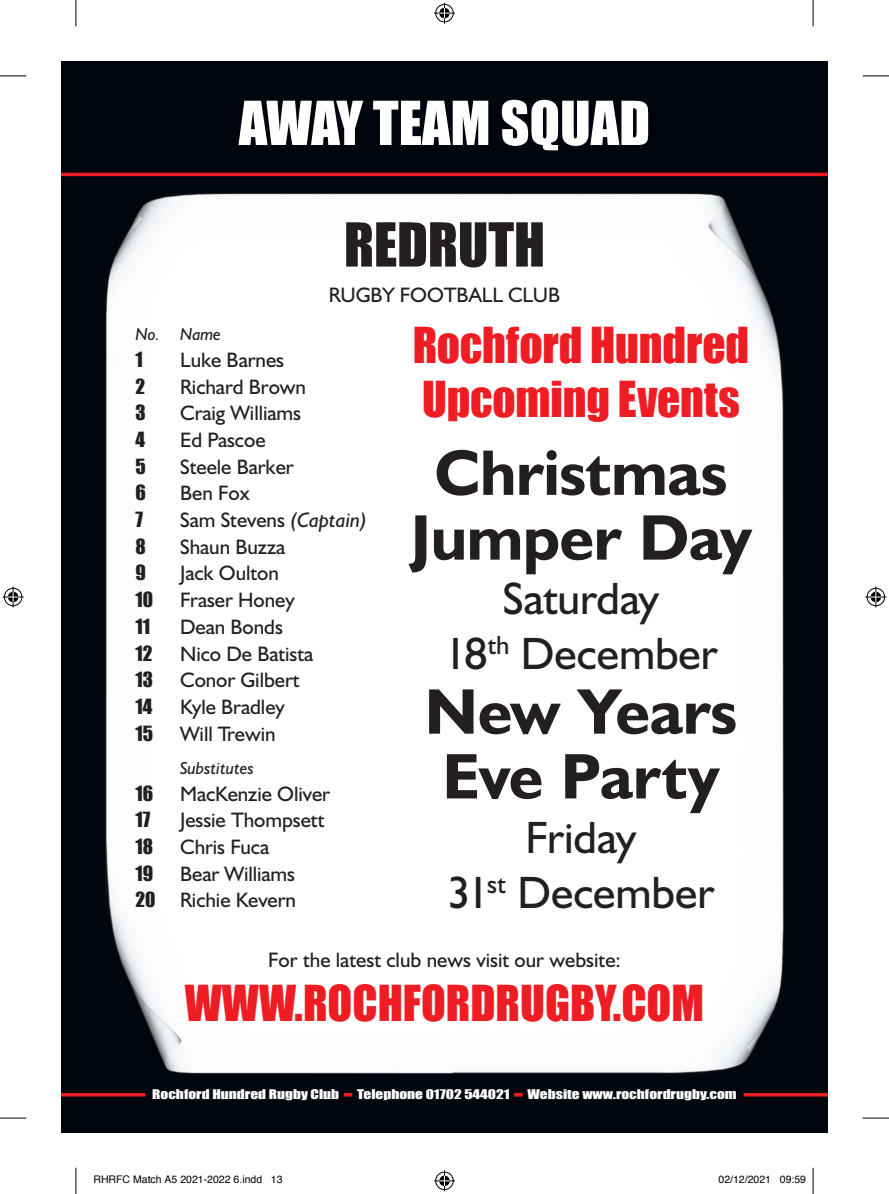
<style>
.page{position:relative;width:889px;height:1194px;background:#fff}
.page>*{position:absolute;margin:0;border:0;box-sizing:border-box;transform-origin:0 0}
.t1{font:700 64.75px/64.8px "Humanist 521 BT";letter-spacing:-.005em;color:#231f20;text-align:center}
.t2{font:56px "Impact";color:#fff}
.t3{font:56px "Impact";letter-spacing:-.005em;color:#231f20}
.t4{font:300 52.5px "Souvenir IT Cby BT";color:#fff}
.t5{font:45.5px/54.6px "Impact";color:#ee1d23}
.t6{font:45.5px/54.6px "Humanist 521 BT";letter-spacing:-.005em;color:#231f20;text-align:center}
.t7{font:21px/26.6px "Humanist 521 BT";letter-spacing:-.005em;color:#231f20;text-align:right}
.t8{font:19.25px "Impact";letter-spacing:-.005em;color:#231f20}
.t9{font:italic 17.5px "Humanist 521 BT";letter-spacing:-.005em;color:#231f20}
.t10{font:12.25px "Impact";color:#fff;scale:1.25 1}
.t11{font:10.5px "Helvetica";color:#000}
.s1{font-family:"Souvenir IT Cby BT";font-weight:300;font-size:52.5px}
.s2{font-style:italic}
.s3{font-family:"Impact";font-size:19.25px}
.s4{font-size:25.72px;color:#ee1d23}
</style>
<div class="page">
<div style="left:76px;top:61px;width:751px;height:1071px;background:#01060e"></div>
<div style="left:61px;top:61px;width:15px;height:1071px;background:#01060e"></div>
<hr style="left:76px;top:173px;width:751px;height:3px;background:#ee1d23">
<hr style="left:61px;top:173px;width:15px;height:3px;background:#ee1d23">
<div style="left:106px;top:193px;width:677px;height:880px;background:#fff"></div>
<hr style="left:743px;top:1093px;width:84px;height:3px;background:#ee1d23">
<hr style="left:61px;top:1093px;width:84px;height:3px;background:#ee1d23">
<div style="left:204px;top:959px;width:480px;height:83px;background:#fff"></div>
<svg style="left:0;top:76px;width:26px;height:1px"></svg>
<svg style="left:862px;top:76px;width:26px;height:1px"></svg>
<svg style="left:0;top:1117px;width:26px;height:1px"></svg>
<svg style="left:862px;top:1117px;width:26px;height:1px"></svg>
<svg style="left:76px;top:0;width:1px;height:26px"></svg>
<svg style="left:76px;top:1167px;width:1px;height:26px"></svg>
<svg style="left:812px;top:0;width:1px;height:26px"></svg>
<svg style="left:812px;top:1167px;width:1px;height:26px"></svg>
<svg style="left:434px;top:3px;width:21px;height:21px"></svg>
<svg style="left:434px;top:1170px;width:21px;height:21px"></svg>
<svg style="left:3px;top:586px;width:21px;height:21px"></svg>
<svg style="left:865px;top:586px;width:21px;height:21px"></svg>
<h2 class="t2" style="left:239px;top:80px;width:408px">Away Team<span class="s1">M</span>Squad</h2>
<h3 class="t4" style="left:154px;top:92px;width:322px">CHAIRMAN’S</h3>
<h3 class="t4" style="left:533px;top:92px;width:203px">ESSAGE</h3>
<h2 class="t3" style="left:344px;top:201px;width:198px">Redruth</h2>
<p class="t7" style="left:329px;top:281px;width:233px">RUGBY FOOTBALL CLUB</p>
<p class="t9" style="left:135px;top:323px;width:87px">No. Name</p>
<p class="t8" style="left:135px;top:344px;width:9px">1</p>
<p class="t7" style="left:180px;top:346px;width:105px">Luke Barnes</p>
<p class="t8" style="left:135px;top:371px;width:11px">2</p>
<p class="t7" style="left:180px;top:372px;width:127px">Richard Brown</p>
<p class="t8" style="left:135px;top:398px;width:12px">3</p>
<p class="t7" style="left:180px;top:399px;width:122px">Craig Williams</p>
<p class="t8" style="left:135px;top:424px;width:11px">4</p>
<p class="t7" style="left:180px;top:426px;width:87px">Ed Pascoe</p>
<p class="t8" style="left:135px;top:451px;width:12px">5</p>
<p class="t7" style="left:180px;top:453px;width:115px">Steele Barker</p>
<p class="t8" style="left:135px;top:478px;width:12px">6</p>
<p class="t7" style="left:180px;top:479px;width:71px">Ben Fox</p>
<p class="t8" style="left:135px;top:504px;width:9px">7</p>
<p class="t7" style="left:180px;top:506px;width:189px">Sam Stevens <span class="s2">(Captain)</span></p>
<p class="t8" style="left:135px;top:531px;width:12px">8</p>
<p class="t7" style="left:180px;top:533px;width:107px">Shaun Buzza</p>
<p class="t8" style="left:135px;top:558px;width:12px">9</p>
<p class="t7" style="left:180px;top:559px;width:100px">Jack Oulton</p>
<p class="t8" style="left:135px;top:584px;width:19px">10</p>
<p class="t7" style="left:180px;top:586px;width:116px">Fraser Honey</p>
<p class="t8" style="left:135px;top:611px;width:16px">11</p>
<p class="t7" style="left:180px;top:613px;width:104px">Dean Bonds</p>
<p class="t8" style="left:135px;top:638px;width:18px">12</p>
<p class="t7" style="left:180px;top:639px;width:134px">Nico De Batista</p>
<p class="t8" style="left:135px;top:664px;width:19px">13</p>
<p class="t7" style="left:180px;top:666px;width:121px">Conor Gilbert</p>
<p class="t8" style="left:135px;top:691px;width:18px">14</p>
<p class="t7" style="left:180px;top:693px;width:106px">Kyle Bradley</p>
<p class="t8" style="left:135px;top:718px;width:19px">15</p>
<p class="t7" style="left:180px;top:719px;width:97px">Will Trewin</p>
<p class="t9" style="left:180px;top:757px;width:75px">Substitutes</p>
<p class="t8" style="left:135px;top:778px;width:19px">16</p>
<p class="t7" style="left:180px;top:779px;width:151px">MacKenzie Oliver</p>
<p class="t8" style="left:135px;top:804px;width:16px">17</p>
<p class="t7" style="left:180px;top:806px;width:146px">Jessie Thompsett</p>
<p class="t8" style="left:135px;top:831px;width:19px">18</p>
<p class="t7" style="left:180px;top:833px;width:91px">Chris Fuca</p>
<p class="t8" style="left:135px;top:858px;width:19px">19</p>
<p class="t7" style="left:135px;top:859px;width:162px">Bear Williams<br><span class="s3">20</span> Richie Kevern</p>
<h3 class="t5" style="left:412px;top:316px;width:338px">Rochford Hundred<br>Upcoming Events</h3>
<h1 class="t1" style="left:410px;top:439px;width:343px">Christmas<br>Jumper Day</h1>
<h3 class="t6" style="left:444px;top:570px;width:275px">Saturday<br>18<sup>th</sup> December</h3>
<h1 class="t1" style="left:424px;top:677px;width:314px;text-align:left">New Years<br>Eve Party</h1>
<h3 class="t6" style="left:447px;top:809px;width:268px">Friday<br>31<sup>st</sup> December</h3>
<p class="t7" style="left:268px;top:945px;width:354px">For the latest club news visit our website:</p>
<h3 class="t5" style="left:185px;top:974px;width:39px">www</h3>
<h3 class="t5" style="left:294px;top:974px;width:407px">.rochfordrugby.com</h3>
<p class="t10" style="left:152px;top:1084px;width:469px">Rochford Hundred Rugby Club <span class="s4">-</span> Telephone 01702 544021 <span class="s4">-</span> Website www.rochfordrugby.com</p>
<p class="t11" style="left:93px;top:1171px;width:191px">RHRFC Match A5 2021-2022 6.indd 13</p>
<p class="t11" style="left:718px;top:1171px;width:89px">02/12/2021 09:59</p>
</div>
